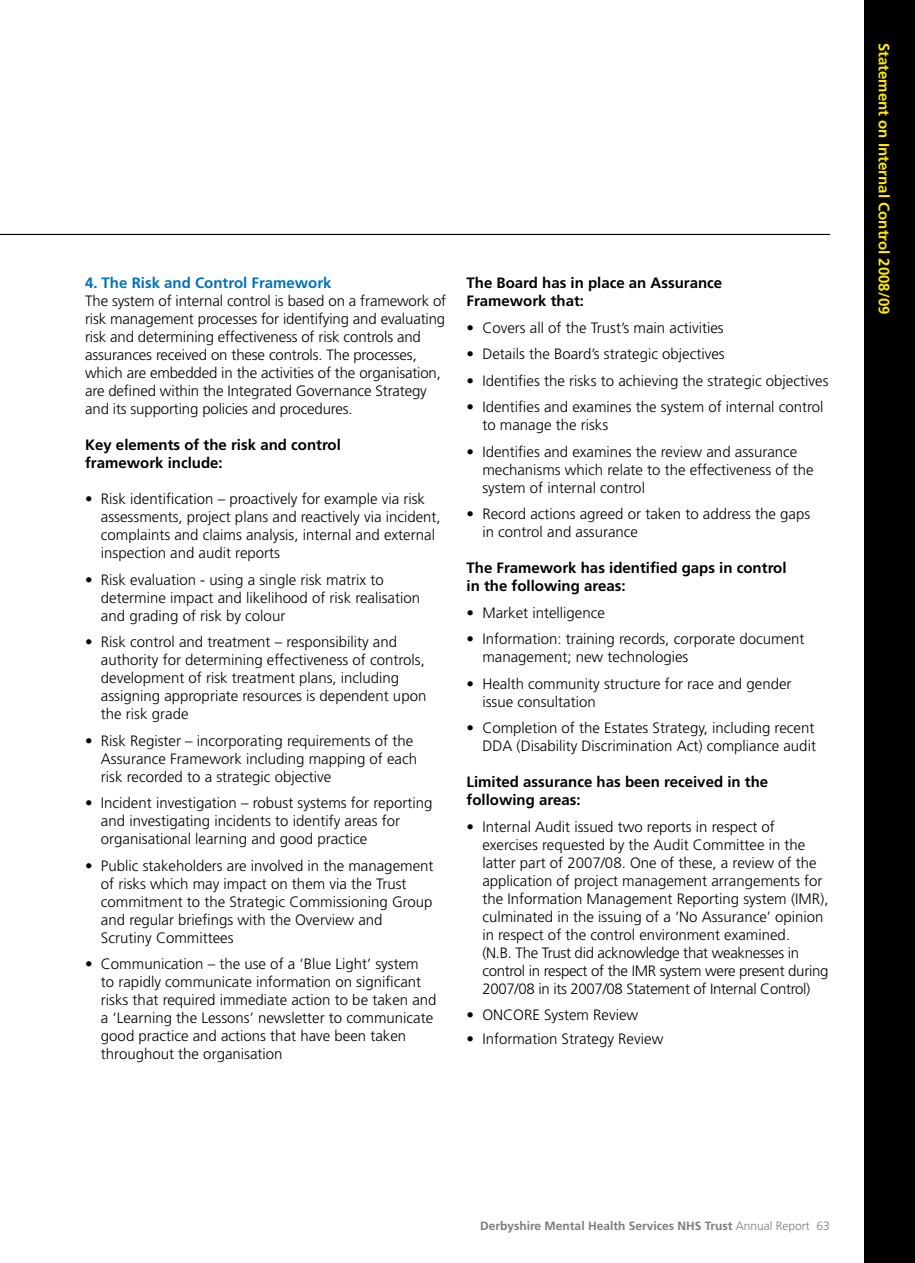
<style>
.page{position:relative;width:915px;height:1263px;background:#fff}
.page>*{position:absolute;margin:0;border:0;box-sizing:border-box;transform-origin:0 0}
.t1{font:300 15px/18px "Frutiger";color:#000}
.t2{font:700 15px/18px "Frutiger";color:#000}
.t3{font:700 15px "Frutiger";color:#ffec00}
.t4{font:700 15px "Frutiger";color:#0072ba}
.t5{font:700 12px "Frutiger";color:#7b7c7e}
.s1{font-weight:300}
</style>
<div class="page">
<div style="left:863px;top:0;width:51px;height:1263px;background:#000"></div>
<hr style="left:0;top:234px;width:829px;height:1px;background:#000">
<p class="t4" style="left:85px;top:274px;width:248px">4. The Risk and Control Framework</p>
<p class="t1" style="left:85px;top:292px;width:362px">The system of internal control is based on a framework of risk management processes for identifying and evaluating risk and determining effectiveness of risk controls and assurances received on these controls. The processes, which are embedded in the activities of the organisation, are defined within the Integrated Governance Strategy and its supporting policies and procedures.</p>
<p class="t2" style="left:85px;top:436px;width:257px">Key elements of the risk and control framework include:</p>
<p class="t1" style="left:101px;top:490px;width:341px;text-indent:-16px">• Risk identification – proactively for example via risk assessments, project plans and reactively via incident, complaints and claims analysis, internal and external inspection and audit reports</p>
<p class="t1" style="left:101px;top:570px;width:320px;text-indent:-16px">• Risk evaluation - using a single risk matrix to determine impact and likelihood of risk realisation and grading of risk by colour</p>
<p class="t1" style="left:101px;top:633px;width:327px;text-indent:-16px">• Risk control and treatment – responsibility and authority for determining effectiveness of controls, development of risk treatment plans, including assigning appropriate resources is dependent upon the risk grade</p>
<p class="t1" style="left:101px;top:731px;width:317px;text-indent:-16px">• Risk Register – incorporating requirements of the<br>Assurance Framework including mapping of each risk recorded to a strategic objective</p>
<p class="t1" style="left:101px;top:794px;width:333px;text-indent:-16px">• Incident investigation – robust systems for reporting and investigating incidents to identify areas for organisational learning and good practice</p>
<p class="t1" style="left:101px;top:856px;width:334px;text-indent:-16px">• Public stakeholders are involved in the management of risks which may impact on them via the Trust commitment to the Strategic Commissioning Group and regular briefings with the Overview and Scrutiny Committees</p>
<p class="t1" style="left:101px;top:955px;width:337px;text-indent:-16px">• Communication – the use of a ‘Blue Light’ system<br>to rapidly communicate information on significant risks that required immediate action to be taken and a ‘Learning the Lessons’ newsletter to communicate good practice and actions that have been taken throughout the organisation</p>
<p class="t2" style="left:466px;top:274px;width:257px">The Board has in place an Assurance<br>Framework that:</p>
<p class="t1" style="left:466px;top:318px;width:258px">• Covers all of the Trust’s main activities</p>
<p class="t1" style="left:466px;top:345px;width:260px">• Details the Board’s strategic objectives</p>
<p class="t1" style="left:466px;top:371px;width:363px">• Identifies the risks to achieving the strategic objectives</p>
<p class="t1" style="left:482px;top:398px;width:342px;text-indent:-16px">• Identifies and examines the system of internal control to manage the risks</p>
<p class="t1" style="left:482px;top:442px;width:333px;text-indent:-16px">• Identifies and examines the review and assurance mechanisms which relate to the effectiveness of the system of internal control</p>
<p class="t1" style="left:482px;top:505px;width:329px;text-indent:-16px">• Record actions agreed or taken to address the gaps in control and assurance</p>
<p class="t2" style="left:466px;top:559px;width:321px">The Framework has identified gaps in control in the following areas:</p>
<p class="t1" style="left:466px;top:603px;width:140px">• Market intelligence</p>
<p class="t1" style="left:482px;top:630px;width:323px;text-indent:-16px">• Information: training records, corporate document management; new technologies</p>
<p class="t1" style="left:482px;top:674px;width:310px;text-indent:-16px">• Health community structure for race and gender issue consultation</p>
<p class="t1" style="left:466px;top:719px;width:351px;text-align:right">• Completion of the Estates Strategy, including recent<br>DDA (Disability Discrimination Act) compliance audit</p>
<p class="t2" style="left:466px;top:773px;width:303px">Limited assurance has been received in the following areas:</p>
<p class="t1" style="left:482px;top:817px;width:347px;text-indent:-16px">• Internal Audit issued two reports in respect of exercises requested by the Audit Committee in the latter part of 2007/08. One of these, a review of the application of project management arrangements for the Information Management Reporting system (IMR), culminated in the issuing of a ‘No Assurance’ opinion in respect of the control environment examined.<br>(N.B. The Trust did acknowledge that weaknesses in control in respect of the IMR system were present during 2007/08 in its 2007/08 Statement of Internal Control)</p>
<p class="t1" style="left:466px;top:1006px;width:173px">• ONCORE System Review</p>
<p class="t1" style="left:466px;top:1030px;width:198px">• Information Strategy Review</p>
<p class="t3" style="left:892px;top:43px;width:273px;rotate:90deg">Statement on Internal Control 2008/09</p>
<p class="t5" style="left:480px;top:1218px;width:343px">Derbyshire Mental Health Services NHS Trust <span class="s1">Annual Report 63</span></p>
</div>
